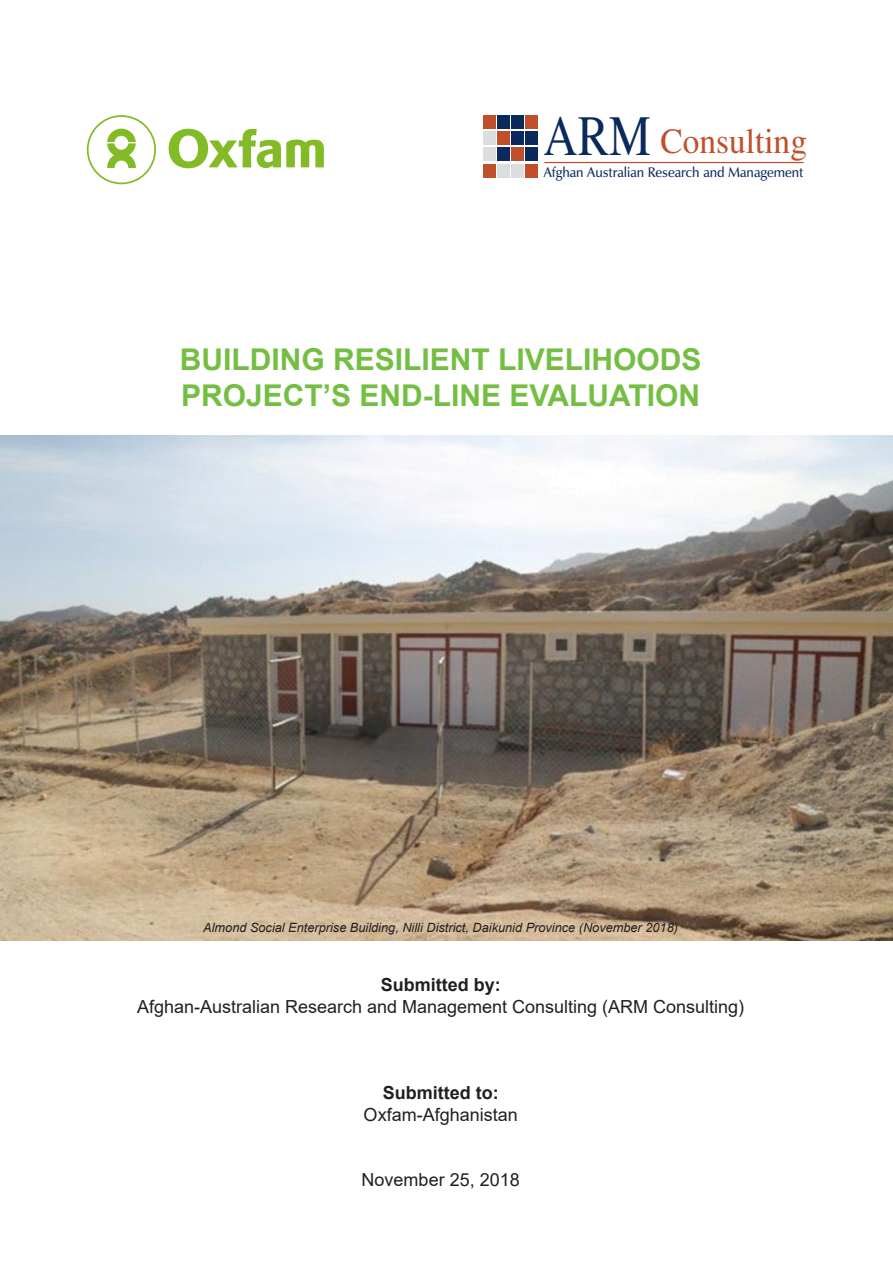
<style>
.page{position:relative;width:893px;height:1263px;background:#fff}
.page>*{position:absolute;margin:0;border:0;box-sizing:border-box;transform-origin:0 0}
.t1{font:35.55px "Times New Roman";color:#c04f2a;scale:.94 1}
.t2{font:700 30px "Arial";color:#74bf43}
.t3{font:18px "Arial";color:#231f20}
.t4{font:700 18px "Arial";color:#231f20}
.t5{font:600 14.1px "Zapf Humanist 601 BT";color:#0a2a5c;scale:.95 1}
.t6{font:italic 12.75px "Arial";color:#231f20}
.s1{font-size:57px;color:#0a2a5c}
</style>
<div class="page">
<hr style="left:544px;top:162px;width:260px;height:1px;background:#c04f2a">
<div style="left:483px;top:115px;width:12px;height:14px;background:#c04f2a"></div>
<div style="left:497px;top:115px;width:12px;height:14px;background:#0a2a5c"></div>
<div style="left:511px;top:115px;width:13px;height:14px;background:#0a2a5c"></div>
<div style="left:525px;top:115px;width:13px;height:14px;background:#c04f2a"></div>
<div style="left:483px;top:131px;width:12px;height:14px;background:#dcdddf"></div>
<div style="left:497px;top:131px;width:12px;height:14px;background:#c04f2a"></div>
<div style="left:511px;top:131px;width:13px;height:14px;background:#0a2a5c"></div>
<div style="left:525px;top:131px;width:13px;height:14px;background:#0a2a5c"></div>
<div style="left:483px;top:147px;width:12px;height:14px;background:#dcdddf"></div>
<div style="left:497px;top:147px;width:12px;height:14px;background:#0a2a5c"></div>
<div style="left:511px;top:147px;width:13px;height:14px;background:#c04f2a"></div>
<div style="left:525px;top:147px;width:13px;height:14px;background:#0a2a5c"></div>
<div style="left:483px;top:164px;width:12px;height:14px;background:#c04f2a"></div>
<div style="left:497px;top:164px;width:12px;height:14px;background:#dcdddf"></div>
<div style="left:511px;top:164px;width:13px;height:14px;background:#dcdddf"></div>
<div style="left:525px;top:164px;width:13px;height:14px;background:#c04f2a"></div>
<svg style="left:169px;top:129px;width:155px;height:39px"></svg>
<svg style="left:87px;top:115px;width:69px;height:69px"></svg>
<img style="left:0;top:435px;width:893px;height:505px">
<p class="t1" style="left:544px;top:129px;width:282px"><span class="s1">ARM</span> Consulting</p>
<p class="t5" style="left:544px;top:167px;width:275px">Afghan Australian Research and Management</p>
<p class="t2" style="left:180px;top:339px;width:523px">BUILDING RESILIENT LIVELIHOODS</p>
<p class="t2" style="left:181px;top:375px;width:520px">PROJECT’S END-LINE EVALUATION</p>
<p class="t6" style="left:203px;top:919px;width:476px">Almond Social Enterprise Building, Nilli District, Daikunid Province (November 2018)</p>
<p class="t4" style="left:381px;top:972px;width:122px">Submitted by:</p>
<p class="t3" style="left:137px;top:994px;width:609px">Afghan-Australian Research and Management Consulting (ARM Consulting)</p>
<p class="t4" style="left:383px;top:1080px;width:117px">Submitted to:</p>
<p class="t3" style="left:364px;top:1102px;width:156px">Oxfam-Afghanistan</p>
<p class="t3" style="left:362px;top:1167px;width:160px">November 25, 2018</p>
</div>
